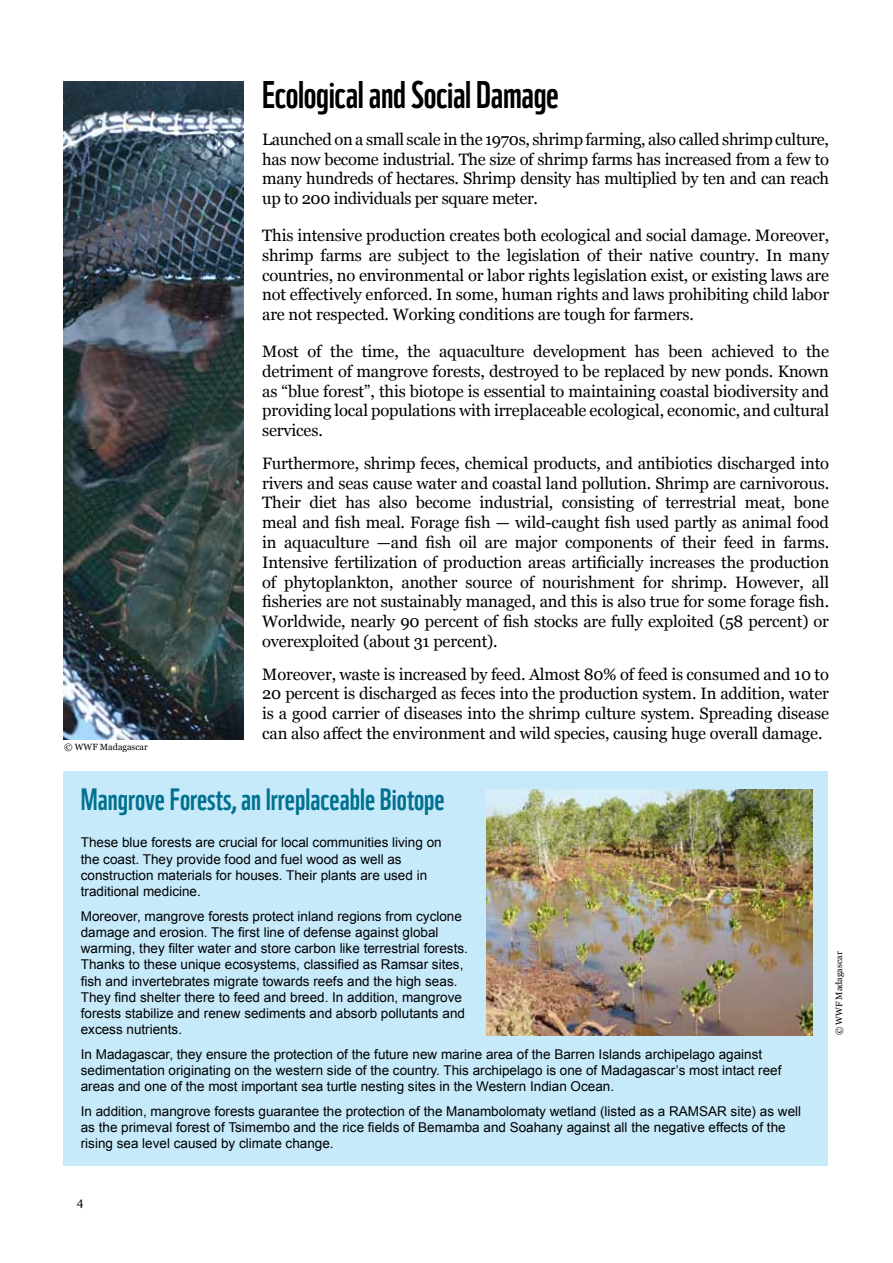
<style>
.page{position:relative;width:893px;height:1263px;background:#fff}
.page>*{position:absolute;margin:0;border:0;box-sizing:border-box;transform-origin:0 0}
.t1{font:37.5px "WWF";letter-spacing:-.01em;color:#000}
.t2{font:30px "WWF";color:#00728f}
.t3{font:16.5px/19.8px "Georgia";letter-spacing:-.01em;color:#000;text-align:justify}
.t4{font:13.5px/16.2px "Arial";color:#000}
.t5{font:12px "Georgia";color:#000}
.t6{font:9px "Georgia";color:#000}
</style>
<div class="page">
<div style="left:64px;top:771px;width:764px;height:395px;background:#c7eafb"></div>
<img style="left:486px;top:789px;width:326px;height:246px">
<img style="left:64px;top:81px;width:179px;height:658px">
<p class="t6" style="left:64px;top:742px;width:85px">© WWF Madagascar</p>
<h1 class="t1" style="left:262px;top:65px;width:298px">Ecological and Social Damage</h1>
<p class="t3" style="left:262px;top:130px;width:568px">Launched on a small scale in the 1970s, shrimp farming, also called shrimp culture, has now become industrial. The size of shrimp farms has increased from a few to many hundreds of hectares. Shrimp density has multiplied by ten and can reach up to 200 individuals per square meter.</p>
<p class="t3" style="left:262px;top:226px;width:568px">This intensive production creates both ecological and social damage. Moreover, shrimp farms are subject to the legislation of their native country. In many countries, no environmental or labor rights legislation exist, or existing laws are not effectively enforced. In some, human rights and laws prohibiting child labor are not respected. Working conditions are tough for farmers.</p>
<p class="t3" style="left:262px;top:342px;width:568px">Most of the time, the aquaculture development has been achieved to the detriment of mangrove forests, destroyed to be replaced by new ponds. Known as “blue forest”, this biotope is essential to maintaining coastal biodiversity and providing local populations with irreplaceable ecological, economic, and cultural services.</p>
<p class="t3" style="left:262px;top:454px;width:568px">Furthermore, shrimp feces, chemical products, and antibiotics discharged into rivers and seas cause water and coastal land pollution. Shrimp are carnivorous.<br>Their diet has also become industrial, consisting of terrestrial meat, bone meal and fish meal. Forage fish — wild-caught fish used partly as animal food in aquaculture —and fish oil are major components of their feed in farms.<br>Intensive fertilization of production areas artificially increases the production of phytoplankton, another source of nourishment for shrimp. However, all fisheries are not sustainably managed, and this is also true for some forage fish.<br>Worldwide, nearly 90 percent of fish stocks are fully exploited (58 percent) or overexploited (about 31 percent).</p>
<p class="t3" style="left:262px;top:664px;width:568px">Moreover, waste is increased by feed. Almost 80% of feed is consumed and 10 to 20 percent is discharged as feces into the production system. In addition, water is a good carrier of diseases into the shrimp culture system. Spreading disease can also affect the environment and wild species, causing huge overall damage.</p>
<h2 class="t2" style="left:81px;top:776px;width:366px">Mangrove Forests, an Irreplaceable Biotope</h2>
<p class="t4" style="left:81px;top:835px;width:362px">These blue forests are crucial for local communities living on the coast. They provide food and fuel wood as well as construction materials for houses. Their plants are used in traditional medicine.</p>
<p class="t4" style="left:81px;top:908px;width:389px">Moreover, mangrove forests protect inland regions from cyclone damage and erosion. The first line of defense against global warming, they filter water and store carbon like terrestrial forests.<br>Thanks to these unique ecosystems, classified as Ramsar sites, fish and invertebrates migrate towards reefs and the high seas.<br>They find shelter there to feed and breed. In addition, mangrove forests stabilize and renew sediments and absorb pollutants and excess nutrients.</p>
<p class="t4" style="left:81px;top:1046px;width:702px">In Madagascar, they ensure the protection of the future new marine area of the Barren Islands archipelago against sedimentation originating on the western side of the country. This archipelago is one of Madagascar’s most intact reef areas and one of the most important sea turtle nesting sites in the Western Indian Ocean.</p>
<p class="t4" style="left:81px;top:1103px;width:722px">In addition, mangrove forests guarantee the protection of the Manambolomaty wetland (listed as a RAMSAR site) as well as the primeval forest of Tsimembo and the rice fields of Bemamba and Soahany against all the negative effects of the rising sea level caused by climate change.</p>
<p class="t5" style="left:77px;top:1195px;width:8px">4</p>
<p class="t6" style="left:833px;top:1035px;width:85px;rotate:-90deg">© WWF Madagascar</p>
</div>
